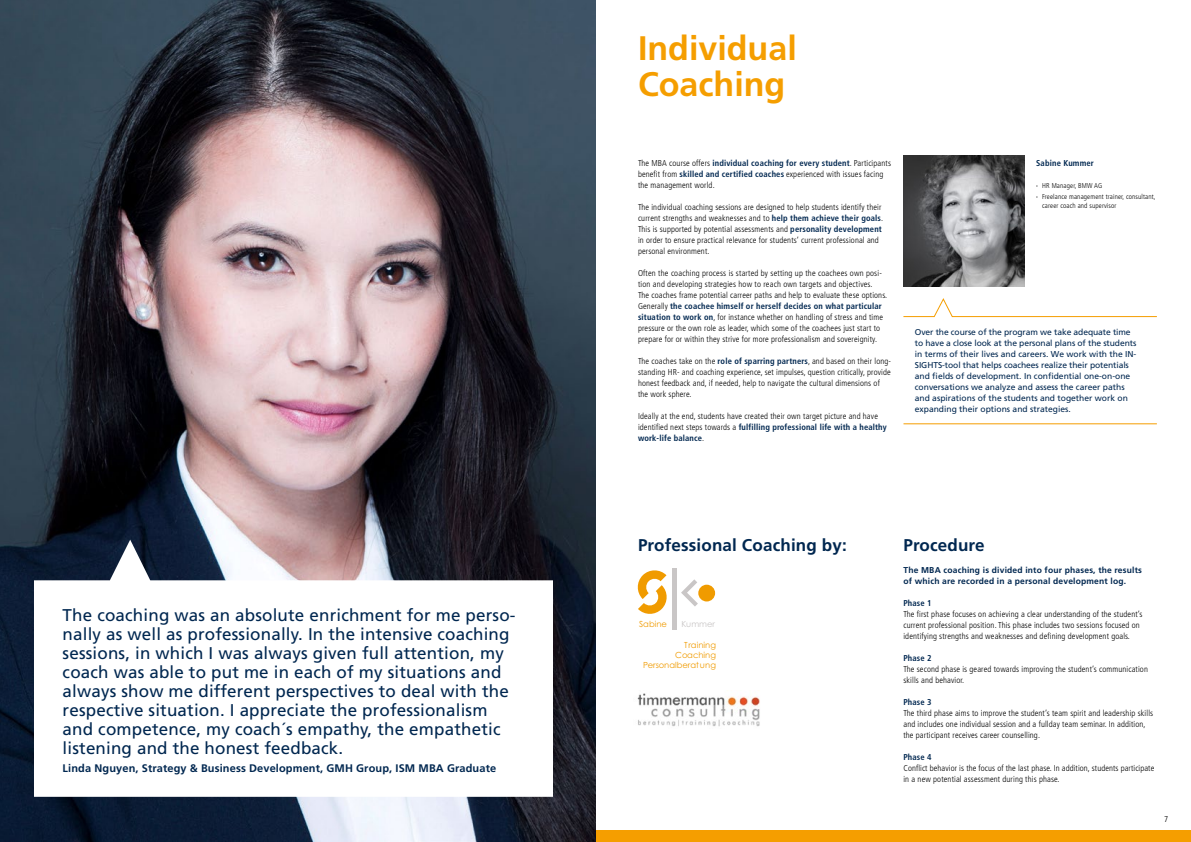
<style>
.page{position:relative;width:1191px;height:842px;background:#fff}
.page>*{position:absolute;margin:0;border:0;box-sizing:border-box;transform-origin:0 0}
.t1{font:700 34px/36px "Frutiger LT Std";color:#f59e00}
.t2{font:17px/19px "Frutiger LT Std";letter-spacing:.01em;color:#002750}
.t3{font:700 17px "Frutiger LT Std";letter-spacing:.01em;color:#002750}
.t4{font:700 11px "Frutiger LT Std";letter-spacing:.01em;color:#002750}
.t5{font:300 condensed 8.5px/11px "Frutiger LT Std";letter-spacing:.015em;color:#000}
.t6{font:8.5px/11px "Frutiger LT Std";color:#002750}
.t7{font:700 8.5px/11px "Frutiger LT Std";letter-spacing:.02em;color:#002750}
.t8{font:700 condensed 8.5px "Frutiger LT Std";letter-spacing:.015em;color:#002750}
.t9{font:8.4px/10px "Century Gothic";letter-spacing:.005em;color:#f09b00;text-align:right}
.t10{font:8.4px "Century Gothic";color:#c9c6c6}
.t11{font:300 condensed 7px/11px "Frutiger LT Std";letter-spacing:.02em;color:#000}
.s1{font-weight:700;color:#002750}
.s2{font-weight:700}
</style>
<div class="page">
<div style="left:0;top:831px;width:1191px;height:11px;background:#f59e00"></div>
<img style="left:0;top:0;width:595px;height:842px">
<svg style="left:34px;top:540px;width:519px;height:257px"></svg>
<img style="left:637px;top:693px;width:123px;height:34px">
<img style="left:903px;top:155px;width:121px;height:132px">
<svg style="left:903px;top:298px;width:254px;height:20px"></svg>
<hr style="left:903px;top:423px;width:253px;height:1px;background:#f59e00">
<div style="left:698px;top:585px;width:17px;height:16px;background:#f09b00;border-radius:50%"></div>
<svg style="left:681px;top:579px;width:17px;height:27px"></svg>
<svg style="left:638px;top:570px;width:29px;height:44px"></svg>
<div style="left:672px;top:568px;width:5px;height:62px;background:#c9c6c6"></div>
<p class="t2" style="left:63px;top:606px;width:454px">The coaching was an absolute enrichment for me perso&shy;nally as well as professionally. In the intensive coaching sessions, in which I was always given full attention, my coach was able to put me in each of my situations and always show me different perspectives to deal with the respective situation. I appreciate the professionalism and competence, my coach´s empathy, the empathetic listening and the honest feedback.</p>
<p class="t4" style="left:63px;top:762px;width:435px">Linda Nguyen, Strategy &amp; Business Development, GMH Group, ISM MBA Graduate</p>
<h1 class="t1" style="left:638px;top:30px;width:160px">Individual<br>Coaching</h1>
<p class="t5" style="left:638px;top:158px;width:254px">The MBA course offers <span class="s1">individual coaching for every student</span>. Participants benefit from <span class="s1">skilled and certified coaches</span> experienced with issues facing the management world.</p>
<p class="t5" style="left:638px;top:202px;width:247px">The individual coaching sessions are designed to help students identify their current strengths and weaknesses and to <span class="s1">help them achieve their goals</span>.<br>This is supported by potential assessments and <span class="s1">personality development </span>in order to ensure practical relevance for students’ current professional and personal environment.</p>
<p class="t5" style="left:638px;top:268px;width:251px">Often the coaching process is started by setting up the coachees own posi&shy;tion and developing strategies how to reach own targets and objectives.<br>The coaches frame potential carreer paths and help to evaluate these options.<br>Generally <span class="s1">the coachee himself or herself decides on what particular situation to work on</span>, for instance whether on handling of stress and time pressure or the own role as leader, which some of the coachees just start to prepare for or within they strive for more professionalism and sovereignity.</p>
<p class="t5" style="left:638px;top:356px;width:254px">The coaches take on the <span class="s1">role of sparring partners</span>, and based on their long&shy;standing HR- and coaching experience, set impulses, question critically, provide honest feedback and, if needed, help to navigate the cultural dimensions of the work sphere.</p>
<p class="t5" style="left:638px;top:411px;width:250px">Ideally at the end, students have created their own target picture and have identified next steps towards a <span class="s1">fulfilling professional life with a healthy work-life balance</span>.</p>
<p class="t8" style="left:1036px;top:158px;width:59px">Sabine Kummer</p>
<p class="t11" style="left:1036px;top:180px;width:121px"><span class="s2">·</span> HR Manager, BMW AG<br><span class="s2">·</span> Freelance management trainer, consultant,</p>
<p class="t11" style="left:1042px;top:200px;width:76px">career coach and supervisor</p>
<p class="t6" style="left:915px;top:326px;width:223px">Over the course of the program we take adequate time to have a close look at the personal plans of the students in terms of their lives and careers. We work with the IN-SIGHTS-tool that helps coachees realize their potentials and fields of development. In confidential one-on-one conversations we analyze and assess the career paths and aspirations of the students and together work on expanding their options and strategies.</p>
<h2 class="t3" style="left:638px;top:535px;width:210px">Professional Coaching by:</h2>
<p class="t9" style="left:639px;top:619px;width:30px">Sabine</p>
<p class="t10" style="left:681px;top:618px;width:35px">Kummer</p>
<p class="t9" style="left:643px;top:640px;width:74px">Training<br>Coaching<br>Personalberatung</p>
<h2 class="t3" style="left:903px;top:535px;width:83px">Procedure</h2>
<p class="t7" style="left:903px;top:565px;width:240px">The MBA coaching is divided into four phases, the results of which are recorded in a personal development log.</p>
<p class="t8" style="left:903px;top:598px;width:30px">Phase 1</p>
<p class="t5" style="left:903px;top:609px;width:240px">The first phase focuses on achieving a clear understanding of the student’s current professional position. This phase includes two sessions focused on identifying strengths and weaknesses and defining development goals.</p>
<p class="t8" style="left:903px;top:653px;width:30px">Phase 2</p>
<p class="t5" style="left:903px;top:664px;width:246px">The second phase is geared towards improving the student’s communication skills and behavior.</p>
<p class="t8" style="left:903px;top:697px;width:30px">Phase 3</p>
<p class="t5" style="left:903px;top:708px;width:251px">The third phase aims to improve the student’s team spirit and leadership skills and includes one individual session and a fullday team seminar. In addition, the participant receives career counselling.</p>
<p class="t8" style="left:903px;top:752px;width:30px">Phase 4</p>
<p class="t5" style="left:903px;top:763px;width:252px">Conflict behavior is the focus of the last phase. In addition, students participate in a new potential assessment during this phase.</p>
<p class="t5" style="left:1164px;top:813px;width:6px">7</p>
</div>
